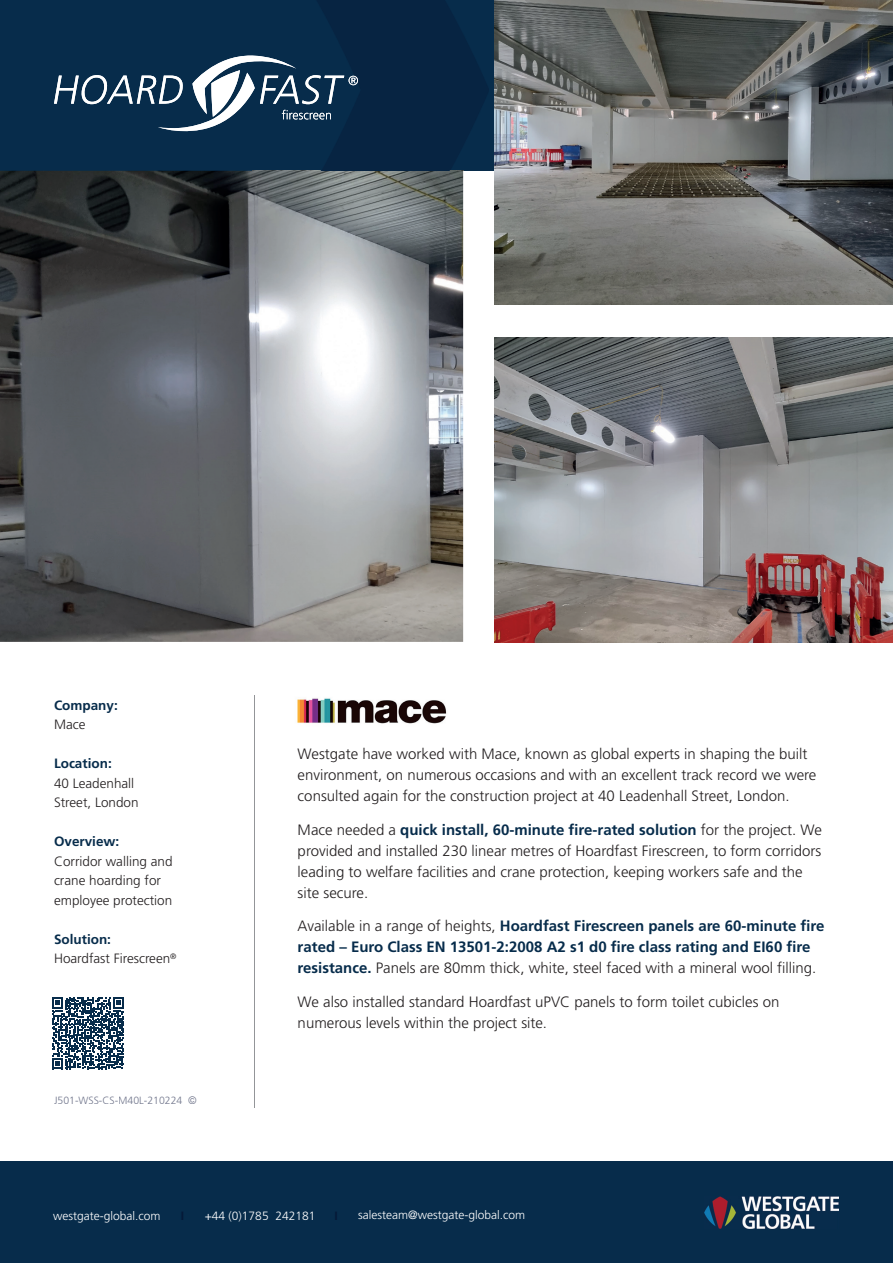
<style>
.page{position:relative;width:893px;height:1263px;background:#fff}
.page>*{position:absolute;margin:0;border:0;box-sizing:border-box;transform-origin:0 0}
.t1{font:300 15px/21px "Frutiger LT Pro";color:#231f20}
.t2{font:700 15px/21px "Frutiger LT Pro";color:#072c4b}
.t3{font:300 13.5px/19.5px "Frutiger LT Pro";color:#231f20}
.t4{font:700 13.5px "Frutiger LT Pro";color:#072c4b}
.t5{font:300 12px "Frutiger LT Pro";color:#fff}
.t6{font:300 10.5px "Frutiger LT Pro";color:#71768c}
.s1{font-weight:700;color:#072c4b}
.s2{font-family:"Arial";font-weight:400;font-style:italic}
.s3{font-weight:300;color:#231f20}
</style>
<div class="page">
<div style="left:0;top:1162px;width:893px;height:101px;background:#072c4b"></div>
<img style="left:704px;top:1196px;width:134px;height:32px">
<div style="left:0;top:0;width:893px;height:171px;background:#072c4b"></div>
<img style="left:0;top:171px;width:463px;height:471px">
<hr style="left:255px;top:696px;width:1px;height:412px;background:#939598">
<img style="left:495px;top:0;width:398px;height:304px">
<img style="left:495px;top:337px;width:398px;height:305px">
<img style="left:297px;top:698px;width:150px;height:26px">
<svg style="left:52px;top:997px;width:72px;height:72px"></svg>
<img style="left:252px;top:171px;width:211px;height:1px">
<svg style="left:54px;top:56px;width:304px;height:75px"></svg>
<p class="t4" style="left:54px;top:697px;width:65px">Company:</p>
<p class="t3" style="left:54px;top:715px;width:33px">Mace</p>
<p class="t4" style="left:54px;top:755px;width:59px">Location:</p>
<p class="t3" style="left:54px;top:773px;width:86px">40 Leadenhall<br>Street, London</p>
<p class="t4" style="left:54px;top:833px;width:67px">Overview:</p>
<p class="t3" style="left:54px;top:851px;width:120px">Corridor walling and crane hoarding for employee protection</p>
<p class="t3" style="left:54px;top:929px;width:124px"><span class="s1">Solution:<br></span>Hoardfast Firescreen<sup>®</sup></p>
<p class="t6" style="left:54px;top:1094px;width:143px">J501-WSS-CS-M40L-210224 <span class="s2">©</span></p>
<p class="t1" style="left:298px;top:743px;width:520px">Westgate have worked with Mace, known as global experts in shaping the built environment, on numerous occasions and with an excellent track record we were consulted again for the construction project at 40 Leadenhall Street, London.</p>
<p class="t1" style="left:298px;top:819px;width:526px">Mace needed a <span class="s1">quick install, 60-minute fire-rated solution</span> for the project. We provided and installed 230 linear metres of Hoardfast Firescreen, to form corridors leading to welfare facilities and crane protection, keeping workers safe and the site secure.</p>
<p class="t2" style="left:298px;top:916px;width:528px"><span class="s3">Available in a range of heights,</span> Hoardfast Firescreen panels are 60-minute fire rated – Euro Class EN 13501-2:2008 A2 s1 d0 fire class rating and EI60 fire resistance. <span class="s3">Panels are 80mm thick, white, steel faced with a mineral wool filling.</span></p>
<p class="t1" style="left:298px;top:991px;width:483px">We also installed standard Hoardfast uPVC panels to form toilet cubicles on numerous levels within the project site.</p>
<p class="t5" style="left:53px;top:1209px;width:109px">westgate-global.com</p>
<p class="t5" style="left:205px;top:1209px;width:112px">+44 (0)1785 242181</p>
<p class="t5" style="left:358px;top:1208px;width:168px">salesteam@westgate-global.com</p>
</div>
